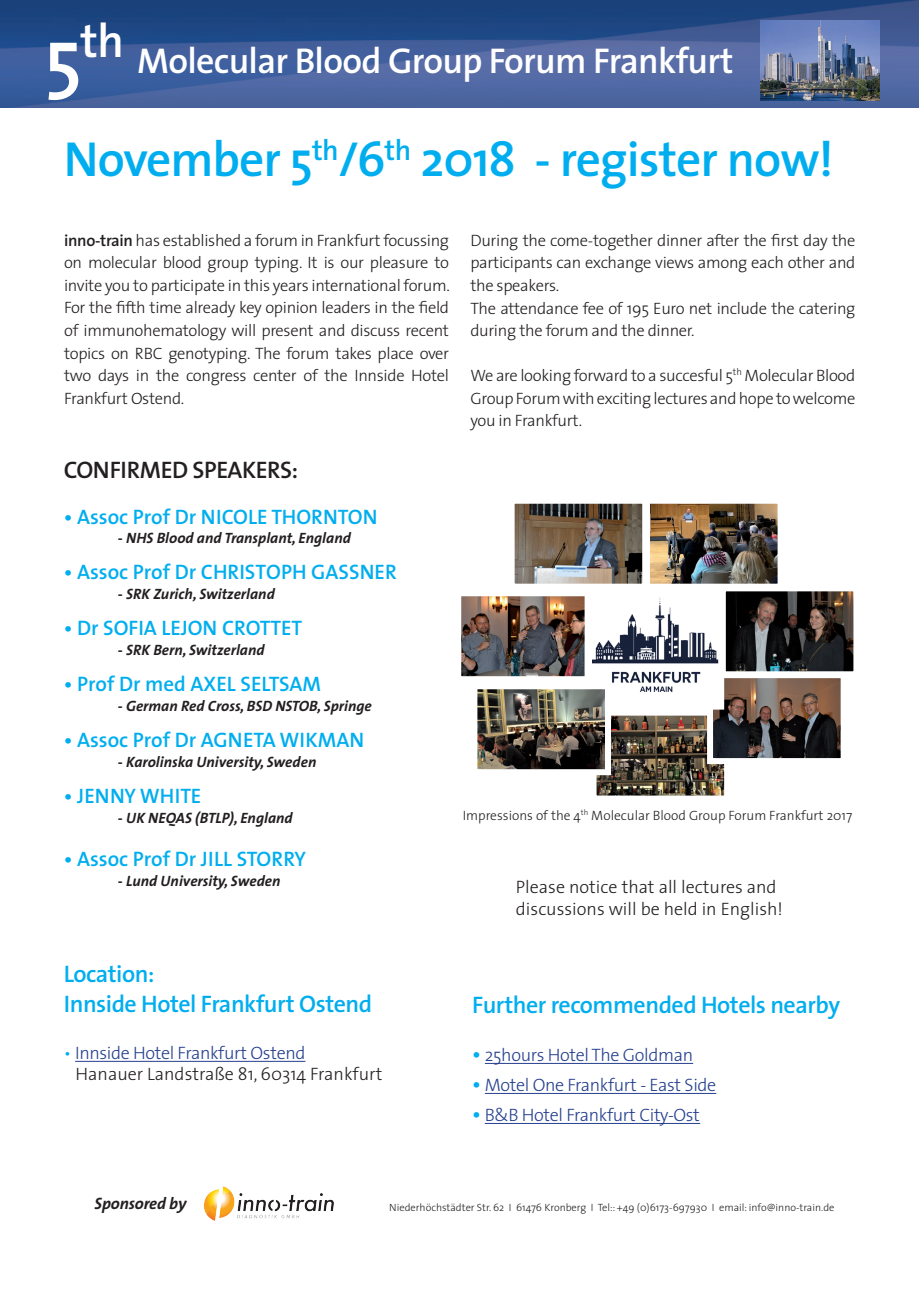
<style>
.page{position:relative;width:919px;height:1289px;background:#fff}
.page>*{position:absolute;margin:0;border:0;box-sizing:border-box;transform-origin:0 0}
.t1{font:600 49.5px "The Sans";letter-spacing:-.02em;color:#00aeef}
.t2{font:600 36px "The Sans";letter-spacing:-.02em;color:#fff}
.t3{font:600 24px/30px "The Sans";letter-spacing:-.02em;color:#00aeef}
.t4{font:600 24px "The Sans";color:#231f20}
.t5{font:600 21px "The Sans";color:#00aeef}
.t6{font:300 18px/21.6px "The Sans";color:#231f20}
.t7{font:300 18px "The Sans";letter-spacing:-.02em;color:#253f8e}
.t8{font:300 16.5px/22.5px "The Sans";letter-spacing:-.02em;color:#231f20;text-align:justify}
.t9{font:italic 700 16.5px "The Sans";letter-spacing:-.01em;color:#231f20}
.t10{font:italic 700 15px "The Sans";color:#231f20}
.t11{font:300 13.5px "The Sans";color:#231f20}
.t12{font:300 10.5px "The Sans";color:#231f20}
.s1{font-size:81px}
.s2{font-weight:600}
.s3{color:#00aeef}
.s4{color:#253f8e}
.s5{font-weight:600;font-size:21px;color:#00aeef}
</style>
<div class="page">
<img style="left:597px;top:716px;width:126px;height:78px">
<div style="left:590px;top:709px;width:140px;height:92px;border:6px solid #fff"></div>
<img style="left:203px;top:1186px;width:120px;height:34px">
<hr style="left:75px;top:1061px;width:230px;height:1px;background:#253f8e">
<hr style="left:485px;top:1063px;width:208px;height:1px;background:#253f8e">
<hr style="left:485px;top:1093px;width:231px;height:1px;background:#253f8e">
<hr style="left:485px;top:1123px;width:215px;height:1px;background:#253f8e">
<img style="left:462px;top:597px;width:122px;height:78px">
<div style="left:455px;top:590px;width:139px;height:92px;border:6px solid #fff"></div>
<img style="left:714px;top:679px;width:125px;height:78px">
<div style="left:707px;top:672px;width:139px;height:92px;border:6px solid #fff"></div>
<img style="left:651px;top:504px;width:125px;height:78px">
<div style="left:644px;top:497px;width:139px;height:92px;border:6px solid #fff"></div>
<img style="left:593px;top:592px;width:124px;height:110px">
<img style="left:478px;top:690px;width:126px;height:78px">
<div style="left:471px;top:683px;width:140px;height:92px;border:6px solid #fff"></div>
<img style="left:515px;top:504px;width:126px;height:78px">
<div style="left:508px;top:497px;width:140px;height:92px;border:6px solid #fff"></div>
<img style="left:726px;top:592px;width:126px;height:78px">
<div style="left:719px;top:585px;width:140px;height:92px;border:6px solid #fff"></div>
<img style="left:0;top:0;width:918px;height:108px">
<img style="left:760px;top:20px;width:119px;height:81px">
<h2 class="t2" style="left:44px;top:30px;width:690px"><span class="s1">5</span><sup>th</sup> Molecular Blood Group Forum Frankfurt</h2>
<h1 class="t1" style="left:64px;top:118px;width:771px">November 5<sup>th</sup>/6<sup>th</sup> 2018 - register now!</h1>
<p class="t8" style="left:64px;top:228px;width:387px"><span class="s2">inno-train</span> has established a forum in Frankfurt focussing on molecular blood group typing. It is our pleasure to invite you to participate in this years international forum.<br>For the fifth time already key opinion leaders in the field of immunohematology will present and discuss recent topics on RBC genotyping. The forum takes place over two days in the congress center of the Innside Hotel Frankfurt Ostend.</p>
<p class="t8" style="left:470px;top:228px;width:386px;text-align:left">During the come-together dinner after the first day the participants can exchange views among each other and the speakers.<br>The attendance fee of 195 Euro net include the catering during the forum and the dinner.</p>
<p class="t8" style="left:470px;top:364px;width:386px">We are looking forward to a succesful 5<sup>th</sup> Molecular Blood Group Forum with exciting lectures and hope to welcome you in Frankfurt.</p>
<h3 class="t4" style="left:64px;top:450px;width:27px">Confir</h3>
<h3 class="t4" style="left:140px;top:450px;width:78px">med speaker</h3>
<h3 class="t4" style="left:280px;top:450px;width:19px">s:</h3>
<p class="t5" style="left:64px;top:499px;width:315px">• Assoc Prof Dr NICOLE THORNTON</p>
<p class="t10" style="left:118px;top:525px;width:234px">- NHS Blood and Transplant, England</p>
<p class="t5" style="left:64px;top:555px;width:205px">• Assoc Prof Dr Chri stoph</p>
<p class="t5" style="left:311px;top:555px;width:62px">Gassner</p>
<p class="t10" style="left:118px;top:581px;width:158px">- SRK Zurich, Switzerland</p>
<p class="t5" style="left:64px;top:610px;width:51px">• Dr Sofia</p>
<p class="t5" style="left:161px;top:610px;width:85px">Lejon Crottet</p>
<p class="t10" style="left:118px;top:637px;width:148px">- SRK Bern, Switzerland</p>
<p class="t5" style="left:64px;top:666px;width:259px">• Prof Dr med axel seltsam</p>
<p class="t10" style="left:118px;top:693px;width:255px">- German Red Cross, BSD NSTOB, Springe</p>
<p class="t5" style="left:64px;top:722px;width:302px">• Assoc Prof Dr AGNETA WIKMAN</p>
<p class="t10" style="left:118px;top:749px;width:200px">- Karolinska University, Sweden</p>
<p class="t5" style="left:64px;top:778px;width:26px">• Jenn</p>
<p class="t5" style="left:125px;top:778px;width:46px">y White</p>
<p class="t10" style="left:118px;top:804px;width:176px">- UK NEQAS (BTLP), England</p>
<p class="t5" style="left:64px;top:841px;width:146px">• Assoc Prof Dr Jill</p>
<p class="t5" style="left:237px;top:841px;width:13px">Storr</p>
<p class="t5" style="left:294px;top:841px;width:13px">y</p>
<p class="t10" style="left:118px;top:867px;width:164px">- Lund University, Sweden</p>
<h3 class="t3" style="left:64px;top:958px;width:310px">Location:<br>Innside Hotel Frankfurt Ostend</h3>
<p class="t6" style="left:76px;top:1041px;width:308px;text-indent:-12px"><span class="s3">•</span> <span class="s4">Innside Hotel Frankfurt Ostend<br></span>Hanauer Landstraße 81, 60314 Frankfurt</p>
<p class="t11" style="left:462px;top:804px;width:391px">Impressions of the 4<sup>th</sup> Molecular Blood Group Forum Frankfurt 2017</p>
<p class="t6" style="left:516px;top:875px;width:268px">Please notice that all lectures and discussions will be held in English!</p>
<h3 class="t3" style="left:472px;top:989px;width:369px">Further recommended Hotels nearby</h3>
<p class="t7" style="left:472px;top:1039px;width:222px"><span class="s5">•</span> 25hours Hotel The Goldman</p>
<p class="t7" style="left:472px;top:1069px;width:245px"><span class="s5">•</span> Motel One Frankfurt - East Side</p>
<p class="t7" style="left:472px;top:1099px;width:229px"><span class="s5">•</span> B&amp;B Hotel Frankfurt City-Ost</p>
<p class="t9" style="left:95px;top:1189px;width:93px">Sponsored by</p>
<p class="t12" style="left:389px;top:1198px;width:446px">Niederhöchstädter Str. 62 I 61476 Kronberg I Tel:: +49 (0)6173-697930 I email: info@inno-train.de</p>
</div>
